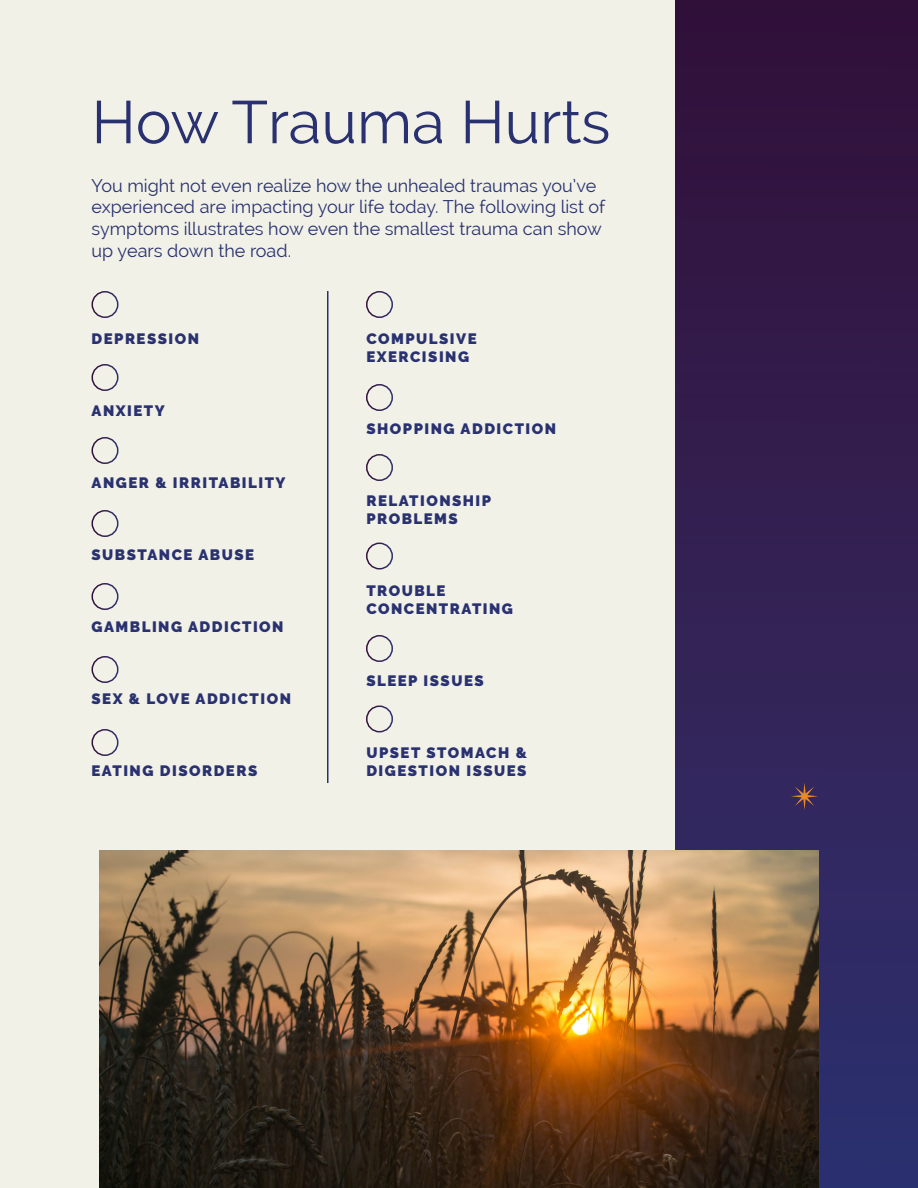
<style>
.page{position:relative;width:918px;height:1188px;background:#fff}
.page>*{position:absolute;margin:0;border:0;box-sizing:border-box;transform-origin:0 0}
.t1{font:60px "Raleway";color:#293170}
.t2{font:18px/21.6px "Raleway";color:#293170}
.t3{font:900 15px/18px "Raleway";letter-spacing:.1em;color:#293170}
</style>
<div class="page">
<div style="left:675px;top:0;width:243px;height:1188px;background:linear-gradient(to bottom,#341039,#2e3170)"></div>
<div style="left:0;top:0;width:675px;height:1188px;background:#f1f1e7"></div>
<svg style="left:791px;top:783px;width:27px;height:27px"></svg>
<img style="left:100px;top:850px;width:718px;height:338px">
<div style="left:92px;top:291px;width:26px;height:27px;border:2px solid #fff;border-radius:50%"></div>
<div style="left:92px;top:364px;width:26px;height:27px;border:2px solid #fff;border-radius:50%"></div>
<div style="left:92px;top:437px;width:26px;height:27px;border:2px solid #fff;border-radius:50%"></div>
<div style="left:92px;top:510px;width:26px;height:27px;border:2px solid #fff;border-radius:50%"></div>
<div style="left:92px;top:583px;width:26px;height:27px;border:2px solid #fff;border-radius:50%"></div>
<div style="left:92px;top:656px;width:26px;height:27px;border:2px solid #fff;border-radius:50%"></div>
<div style="left:366px;top:291px;width:27px;height:27px;border:2px solid #fff;border-radius:50%"></div>
<div style="left:366px;top:384px;width:27px;height:27px;border:2px solid #fff;border-radius:50%"></div>
<div style="left:366px;top:454px;width:27px;height:27px;border:2px solid #fff;border-radius:50%"></div>
<div style="left:366px;top:543px;width:27px;height:27px;border:2px solid #fff;border-radius:50%"></div>
<div style="left:366px;top:635px;width:27px;height:27px;border:2px solid #fff;border-radius:50%"></div>
<div style="left:366px;top:705px;width:27px;height:27px;border:2px solid #fff;border-radius:50%"></div>
<div style="left:92px;top:729px;width:26px;height:27px;border:2px solid #fff;border-radius:50%"></div>
<hr style="left:327px;top:291px;width:1px;height:492px;background:#293170">
<p class="t1" style="left:92px;top:87px;width:520px">How Trauma Hurts</p>
<p class="t2" style="left:92px;top:175px;width:515px">You might not even realize how the unhealed traumas you’ve experienced are impacting your life today. The following list of symptoms illustrates how even the smallest trauma can show up years down the road.</p>
<p class="t3" style="left:92px;top:330px;width:109px">DEPRESSION</p>
<p class="t3" style="left:92px;top:402px;width:75px">ANXIETY</p>
<p class="t3" style="left:92px;top:474px;width:196px">ANGER &amp; IRRITABILITY</p>
<p class="t3" style="left:92px;top:546px;width:164px">SUBSTANCE ABUSE</p>
<p class="t3" style="left:92px;top:618px;width:194px">GAMBLING ADDICTION</p>
<p class="t3" style="left:92px;top:690px;width:201px">SEX &amp; LOVE ADDICTION</p>
<p class="t3" style="left:92px;top:762px;width:167px">EATING DISORDERS</p>
<p class="t3" style="left:366px;top:330px;width:112px">COMPULSIVE<br>EXERCISING</p>
<p class="t3" style="left:366px;top:420px;width:191px">SHOPPING ADDICTION</p>
<p class="t3" style="left:366px;top:492px;width:126px">RELATIONSHIP<br>PROBLEMS</p>
<p class="t3" style="left:366px;top:582px;width:148px">TROUBLE<br>CONCENTRATING</p>
<p class="t3" style="left:366px;top:672px;width:119px">SLEEP ISSUES</p>
<p class="t3" style="left:366px;top:744px;width:162px">UPSET STOMACH &amp;<br>DIGESTION ISSUES</p>
</div>
